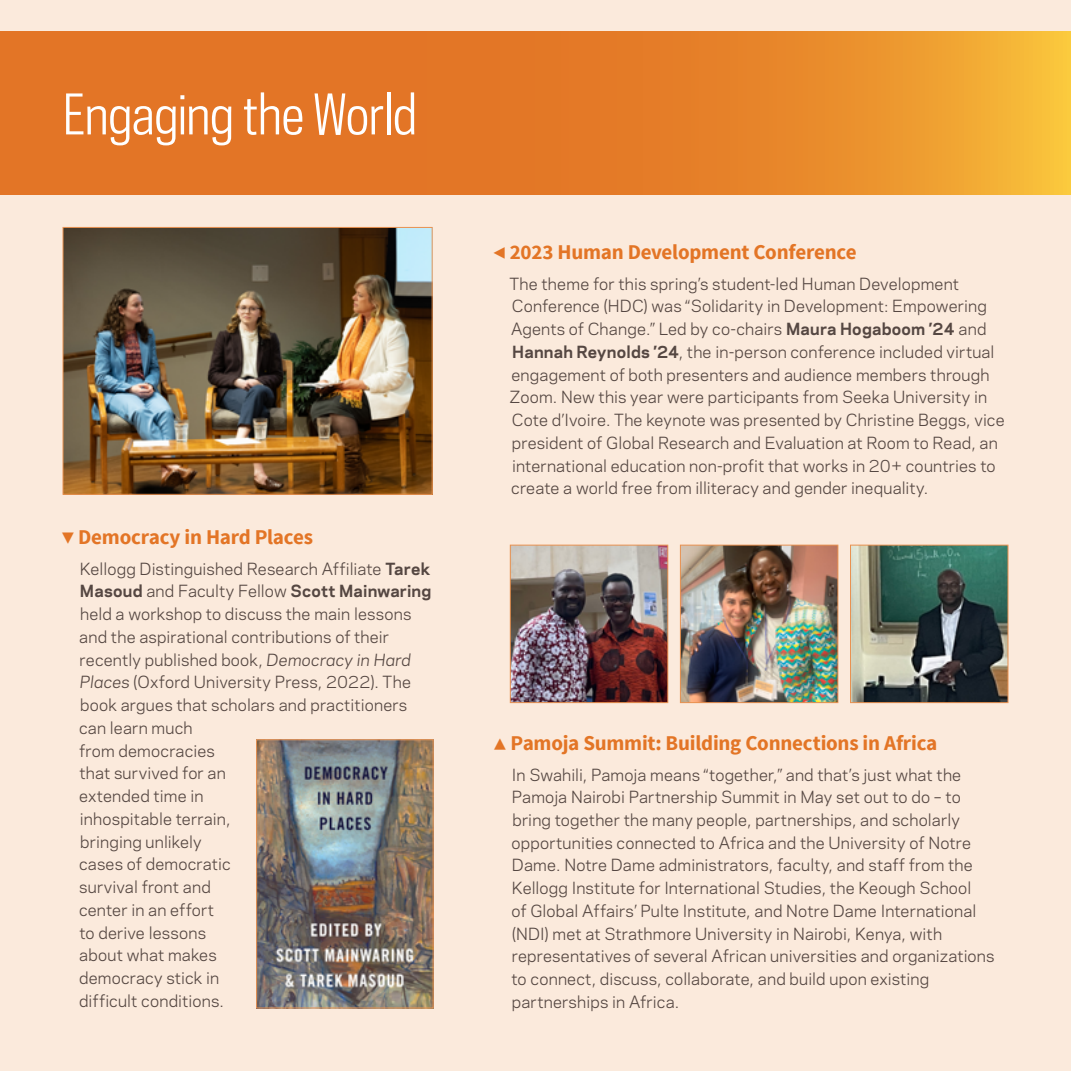
<style>
.page{position:relative;width:1071px;height:1071px;background:#fbeadc}
.page>*{position:absolute;margin:0;border:0;box-sizing:border-box;transform-origin:0 0}
.t1{font:52.5px "Galaxie Polaris Condensed";letter-spacing:-.015em;color:#fff}
.t2{font:700 21px "Source Sans Pro";letter-spacing:-.01em;color:#e37526}
.t3{font:15.75px/22.8px "Galaxie Polaris";letter-spacing:.01em;color:#554742}
.s1{font-weight:700}
.s2{font-style:italic}
</style>
<div class="page">
<svg style="left:0;top:32px;width:1071px;height:163px;background:#e68329"></svg>
<img style="left:65px;top:229px;width:366px;height:264px">
<div style="left:63px;top:227px;width:370px;height:268px;border:1px solid #e99251"></div>
<img style="left:512px;top:547px;width:154px;height:154px">
<div style="left:510px;top:545px;width:158px;height:158px;border:1px solid #e99251"></div>
<img style="left:682px;top:547px;width:154px;height:154px">
<div style="left:680px;top:545px;width:158px;height:158px;border:1px solid #e99251"></div>
<img style="left:852px;top:547px;width:154px;height:154px">
<div style="left:850px;top:545px;width:158px;height:158px;border:1px solid #e99251"></div>
<img style="left:258px;top:741px;width:174px;height:265px">
<div style="left:256px;top:739px;width:178px;height:269px;border:1px solid #e99251"></div>
<h1 class="t1" style="left:63px;top:79px;width:356px">Engaging the World</h1>
<h2 class="t2" style="left:62px;top:524px;width:253px">▼ Democracy in Hard Places</h2>
<p class="t3" style="left:79px;top:556px;width:354px">Kellogg Distinguished Research Affiliate <span class="s1">Tarek<br>Masoud</span> and Faculty Fellow <span class="s1">Scott Mainwaring </span>held a workshop to discuss the main lessons and the aspirational contributions of their recently published book, <span class="s2">Democracy in Hard<br>Places</span> (Oxford University Press, 2022). The book argues that scholars and practitioners can learn much<br>from democracies<br>that survived for an<br>extended time in<br>inhospitable terrain,<br>bringing unlikely<br>cases of democratic<br>survival front and<br>center in an effort<br>to derive lessons<br>about what makes<br>democracy stick in<br>difficult conditions.</p>
<h2 class="t2" style="left:493px;top:238px;width:365px">◀ 2023 Human Development Conference</h2>
<p class="t3" style="left:509px;top:271px;width:497px">The theme for this spring’s student-led Human Development Conference (HDC) was “Solidarity in Development: Empowering Agents of Change.” Led by co-chairs <span class="s1">Maura Hogaboom ’24</span> and <span class="s1">Hannah Reynolds ’24</span>, the in-person conference included virtual engagement of both presenters and audience members through Zoom. New this year were participants from Seeka University in Cote d’Ivoire. The keynote was presented by Christine Beggs, vice president of Global Research and Evaluation at Room to Read, an international education non-profit that works in 20+ countries to create a world free from illiteracy and gender inequality.</p>
<h2 class="t2" style="left:494px;top:729px;width:445px">▲ Pamoja Summit: Building Connections in Africa</h2>
<p class="t3" style="left:511px;top:762px;width:485px">In Swahili, Pamoja means “together,” and that’s just what the Pamoja Nairobi Partnership Summit in May set out to do – to bring together the many people, partnerships, and scholarly opportunities connected to Africa and the University of Notre Dame. Notre Dame administrators, faculty, and staff from the Kellogg Institute for International Studies, the Keough School<br>of Global Affairs’ Pulte Institute, and Notre Dame International (NDI) met at Strathmore University in Nairobi, Kenya, with representatives of several African universities and organizations to connect, discuss, collaborate, and build upon existing partnerships in Africa.</p>
</div>
